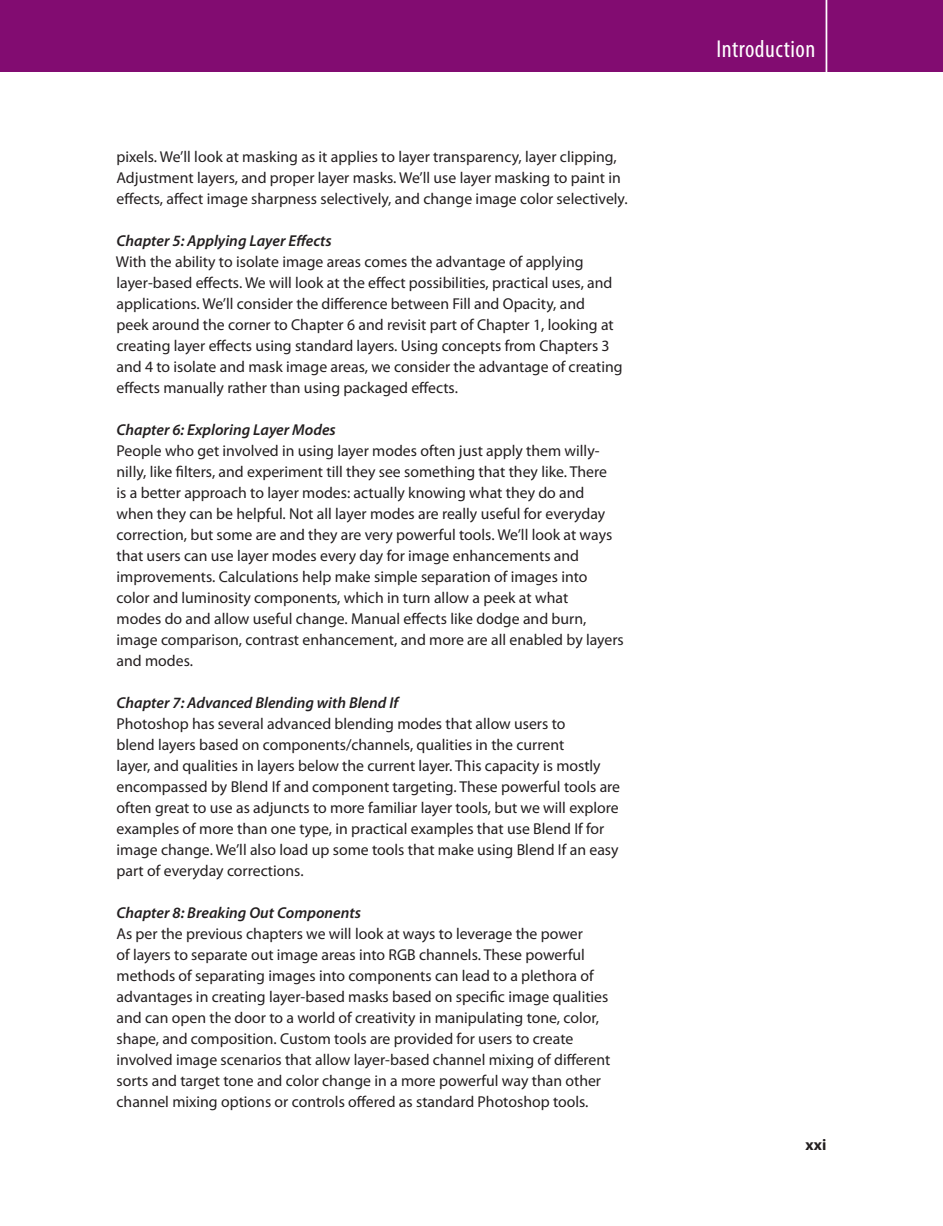
<style>
.page{position:relative;width:943px;height:1226px;background:#fff}
.page>*{position:absolute;margin:0;border:0;box-sizing:border-box;transform-origin:0 0}
.t1{font:condensed 24.5px "Myriad Pro";letter-spacing:.02em;color:#fff}
.t2{font:15.75px/21px "Myriad Pro";color:#231f20}
.t3{font:700 15.75px "Myriad Pro";color:#231f20}
.s1{font-weight:600;font-style:italic}
</style>
<div class="page">
<hr style="left:0;top:0;width:2px;height:72px;background:#820c71">
<div style="left:2px;top:0;width:940px;height:72px;background:#820c71"></div>
<hr style="left:825px;top:0;width:2px;height:81px;background:#fff">
<p class="t2" style="left:116px;top:147px;width:512px">pixels. We’ll look at masking as it applies to layer transparency, layer clipping,<br>Adjustment layers, and proper layer masks. We’ll use layer masking to paint in effects, affect image sharpness selectively, and change image color selectively.</p>
<p class="t2" style="left:116px;top:231px;width:508px"><span class="s1">Chapter 5: Applying Layer Effects<br></span>With the ability to isolate image areas comes the advantage of applying layer-based effects. We will look at the effect possibilities, practical uses, and applications. We’ll consider the difference between Fill and Opacity, and<br>peek around the corner to Chapter 6 and revisit part of Chapter 1, looking at creating layer effects using standard layers. Using concepts from Chapters 3 and 4 to isolate and mask image areas, we consider the advantage of creating effects manually rather than using packaged effects.</p>
<p class="t2" style="left:116px;top:420px;width:508px"><span class="s1">Chapter 6: Exploring Layer Modes<br></span>People who get involved in using layer modes often just apply them willy&shy;nilly, like filters, and experiment till they see something that they like. There<br>is a better approach to layer modes: actually knowing what they do and when they can be helpful. Not all layer modes are really useful for everyday correction, but some are and they are very powerful tools. We’ll look at ways that users can use layer modes every day for image enhancements and improvements. Calculations help make simple separation of images into color and luminosity components, which in turn allow a peek at what<br>modes do and allow useful change. Manual effects like dodge and burn, image comparison, contrast enhancement, and more are all enabled by layers and modes.</p>
<p class="t2" style="left:116px;top:693px;width:505px"><span class="s1">Chapter 7: Advanced Blending with Blend If<br></span>Photoshop has several advanced blending modes that allow users to<br>blend layers based on components/channels, qualities in the current<br>layer, and qualities in layers below the current layer. This capacity is mostly encompassed by Blend If and component targeting. These powerful tools are often great to use as adjuncts to more familiar layer tools, but we will explore examples of more than one type, in practical examples that use Blend If for image change. We’ll also load up some tools that make using Blend If an easy part of everyday corrections.</p>
<p class="t2" style="left:116px;top:903px;width:495px"><span class="s1">Chapter 8: Breaking Out Components<br></span>As per the previous chapters we will look at ways to leverage the power<br>of layers to separate out image areas into RGB channels. These powerful methods of separating images into components can lead to a plethora of advantages in creating layer-based masks based on specific image qualities and can open the door to a world of creativity in manipulating tone, color, shape, and composition. Custom tools are provided for users to create involved image scenarios that allow layer-based channel mixing of different sorts and target tone and color change in a more powerful way than other channel mixing options or controls offered as standard Photoshop tools.</p>
<p class="t1" style="left:716px;top:40px;width:100px">Introduction</p>
<p class="t3" style="left:805px;top:1137px;width:22px">xxi</p>
</div>
